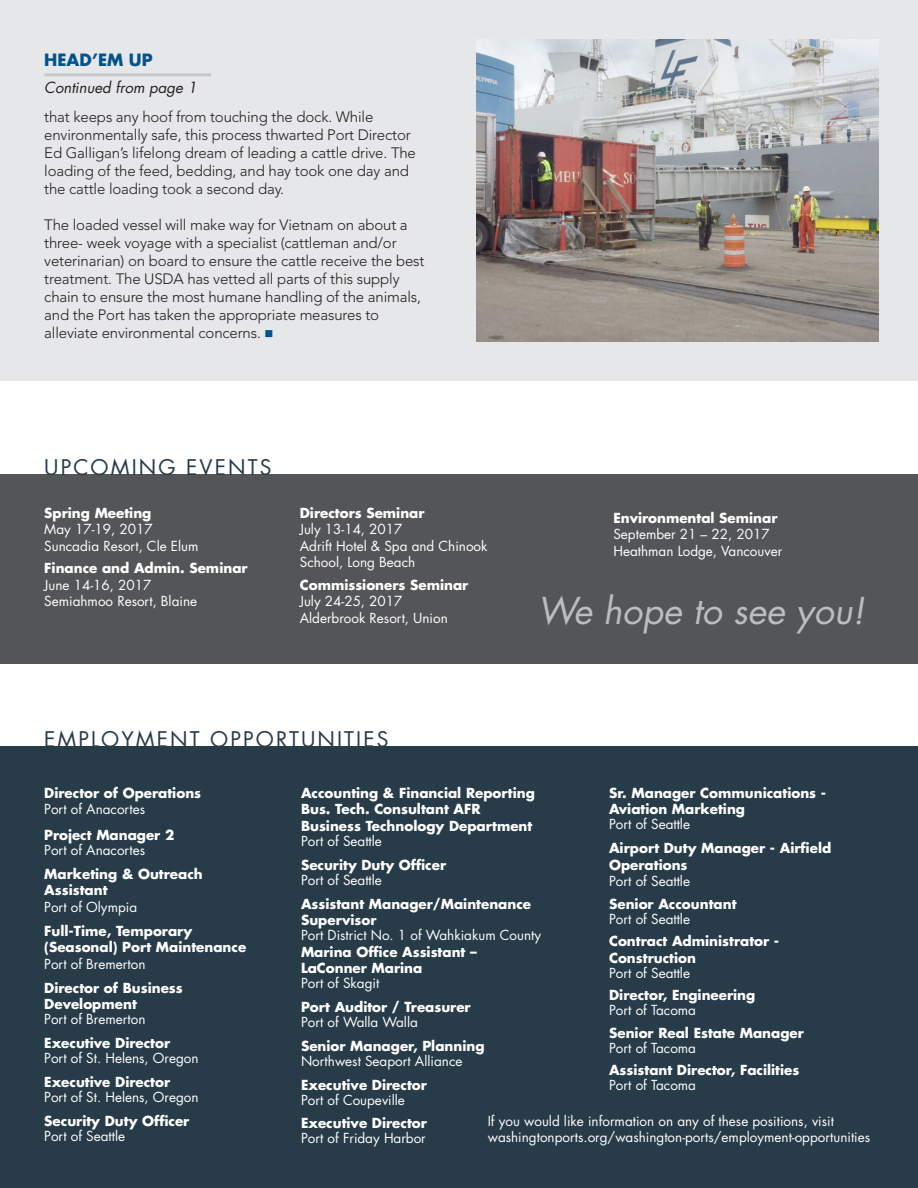
<style>
.page{position:relative;width:918px;height:1188px;background:#fff}
.page>*{position:absolute;margin:0;border:0;box-sizing:border-box;transform-origin:0 0}
.t1{font:italic 36px "Futura";color:#bcbdc0}
.t2{font:21px "Futura";letter-spacing:.1em;color:#273b48}
.t3{font:700 16.5px "Futura";color:#00538d}
.t4{font:300 15px/18px "Avenir";letter-spacing:-.01em;color:#231f20}
.t5{font:italic 15px "Futura";color:#231f20}
.t6{font:700 13.5px/16.5px "Futura";color:#fff}
.t7{font:13.5px/16.5px "Futura";color:#fff}
.s1{color:#00538d}
</style>
<div class="page">
<div style="left:0;top:0;width:918px;height:381px;background:#e6e7e9"></div>
<hr style="left:45px;top:73px;width:166px;height:3px;background:#c7c8ca">
<div style="left:0;top:474px;width:918px;height:190px;background:#545557"></div>
<div style="left:0;top:746px;width:918px;height:442px;background:#273b48"></div>
<img style="left:476px;top:40px;width:402px;height:301px">
<p class="t3" style="left:44px;top:49px;width:110px">HEAD’EM UP</p>
<p class="t5" style="left:44px;top:78px;width:154px">Continued from page 1</p>
<p class="t4" style="left:44px;top:108px;width:373px">that keeps any hoof from touching the dock. While environmentally safe, this process thwarted Port Director Ed Galligan’s lifelong dream of leading a cattle drive. The loading of the feed, bedding, and hay took one day and the cattle loading took a second day.</p>
<p class="t4" style="left:44px;top:216px;width:382px">The loaded vessel will make way for Vietnam on about a three- week voyage with a specialist (cattleman and/or veterinarian) on board to ensure the cattle receive the best treatment. The USDA has vetted all parts of this supply chain to ensure the most humane handling of the animals, and the Port has taken the appropriate measures to alleviate environmental concerns. <span class="s1">■</span></p>
<p class="t2" style="left:44px;top:454px;width:229px">UPCOMING EVENTS</p>
<p class="t6" style="left:44px;top:504px;width:109px">Spring Meeting</p>
<p class="t7" style="left:44px;top:521px;width:110px">May 17-19, 2017</p>
<p class="t7" style="left:44px;top:538px;width:156px">Suncadia Resort, Cle Elum</p>
<p class="t6" style="left:44px;top:560px;width:205px">Finance and Admin. Seminar</p>
<p class="t7" style="left:44px;top:577px;width:109px">June 14-16, 2017</p>
<p class="t7" style="left:44px;top:593px;width:154px">Semiahmoo Resort, Blaine</p>
<p class="t6" style="left:300px;top:504px;width:126px">Directors Seminar</p>
<p class="t7" style="left:300px;top:521px;width:104px">July 13-14, 2017</p>
<p class="t7" style="left:300px;top:538px;width:189px">Adrift Hotel &amp; Spa and Chinook<br>School, Long Beach</p>
<p class="t6" style="left:300px;top:576px;width:170px">Commissioners Seminar</p>
<p class="t7" style="left:300px;top:593px;width:104px">July 24-25, 2017</p>
<p class="t7" style="left:300px;top:610px;width:150px">Alderbrook Resort, Union</p>
<p class="t6" style="left:613px;top:509px;width:166px">Environmental Seminar</p>
<p class="t7" style="left:613px;top:526px;width:158px">September 21 – 22, 2017</p>
<p class="t7" style="left:613px;top:543px;width:170px">Heathman Lodge, Vancouver</p>
<p class="t1" style="left:538px;top:588px;width:328px">We hope to see you!</p>
<p class="t2" style="left:44px;top:726px;width:346px">EMPLOYMENT OPPORTUNITIES</p>
<p class="t6" style="left:44px;top:784px;width:158px">Director of Operations</p>
<p class="t7" style="left:44px;top:801px;width:102px">Port of Anacortes</p>
<p class="t6" style="left:44px;top:826px;width:132px">Project Manager 2</p>
<p class="t7" style="left:44px;top:842px;width:102px">Port of Anacortes</p>
<p class="t6" style="left:44px;top:865px;width:160px">Marketing &amp; Outreach<br>Assistant</p>
<p class="t7" style="left:44px;top:899px;width:94px">Port of Olympia</p>
<p class="t6" style="left:44px;top:922px;width:204px">Full-Time, Temporary (Seasonal) Port Maintenance</p>
<p class="t7" style="left:44px;top:956px;width:103px">Port of Bremerton</p>
<p class="t6" style="left:44px;top:979px;width:140px">Director of Business<br>Development</p>
<p class="t7" style="left:44px;top:1011px;width:103px">Port of Bremerton</p>
<p class="t6" style="left:44px;top:1035px;width:127px">Executive Director</p>
<p class="t7" style="left:44px;top:1050px;width:156px">Port of St. Helens, Oregon</p>
<p class="t6" style="left:44px;top:1074px;width:127px">Executive Director</p>
<p class="t7" style="left:44px;top:1089px;width:156px">Port of St. Helens, Oregon</p>
<p class="t6" style="left:44px;top:1113px;width:147px">Security Duty Officer</p>
<p class="t7" style="left:44px;top:1128px;width:82px">Port of Seattle</p>
<p class="t6" style="left:301px;top:784px;width:235px">Accounting &amp; Financial Reporting<br>Bus. Tech. Consultant AFR<br>Business Technology Department</p>
<p class="t7" style="left:301px;top:833px;width:82px">Port of Seattle</p>
<p class="t6" style="left:301px;top:856px;width:147px">Security Duty Officer</p>
<p class="t7" style="left:301px;top:872px;width:82px">Port of Seattle</p>
<p class="t6" style="left:301px;top:895px;width:232px">Assistant Manager/Maintenance<br>Supervisor</p>
<p class="t7" style="left:301px;top:927px;width:242px">Port District No. 1 of Wahkiakum County</p>
<p class="t6" style="left:301px;top:943px;width:177px">Marina Office Assistant –<br>LaConner Marina</p>
<p class="t7" style="left:301px;top:975px;width:80px">Port of Skagit</p>
<p class="t6" style="left:301px;top:999px;width:171px">Port Auditor / Treasurer</p>
<p class="t7" style="left:301px;top:1014px;width:118px">Port of Walla Walla</p>
<p class="t6" style="left:301px;top:1038px;width:185px">Senior Manager, Planning</p>
<p class="t7" style="left:301px;top:1053px;width:163px">Northwest Seaport Alliance</p>
<p class="t6" style="left:301px;top:1077px;width:127px">Executive Director</p>
<p class="t7" style="left:301px;top:1092px;width:105px">Port of Coupeville</p>
<p class="t6" style="left:301px;top:1114px;width:127px">Executive Director</p>
<p class="t7" style="left:301px;top:1130px;width:126px">Port of Friday Harbor</p>
<p class="t6" style="left:609px;top:784px;width:219px">Sr. Manager Communications -<br>Aviation Marketing</p>
<p class="t7" style="left:609px;top:816px;width:82px">Port of Seattle</p>
<p class="t6" style="left:609px;top:840px;width:224px">Airport Duty Manager - Airfield<br>Operations</p>
<p class="t7" style="left:609px;top:873px;width:82px">Port of Seattle</p>
<p class="t6" style="left:609px;top:895px;width:129px">Senior Accountant</p>
<p class="t7" style="left:609px;top:911px;width:82px">Port of Seattle</p>
<p class="t6" style="left:609px;top:933px;width:172px">Contract Administrator -<br>Construction</p>
<p class="t7" style="left:609px;top:965px;width:82px">Port of Seattle</p>
<p class="t6" style="left:609px;top:987px;width:148px">Director, Engineering</p>
<p class="t7" style="left:609px;top:1002px;width:88px">Port of Tacoma</p>
<p class="t6" style="left:609px;top:1024px;width:196px">Senior Real Estate Manager</p>
<p class="t7" style="left:609px;top:1040px;width:88px">Port of Tacoma</p>
<p class="t6" style="left:609px;top:1062px;width:192px">Assistant Director, Facilities</p>
<p class="t7" style="left:609px;top:1077px;width:88px">Port of Tacoma</p>
<p class="t7" style="left:488px;top:1113px;width:348px">If you would like information on any of these positions, visit</p>
<p class="t7" style="left:488px;top:1129px;width:384px">washingtonports.org/washington-ports/employment-opportunities</p>
</div>
